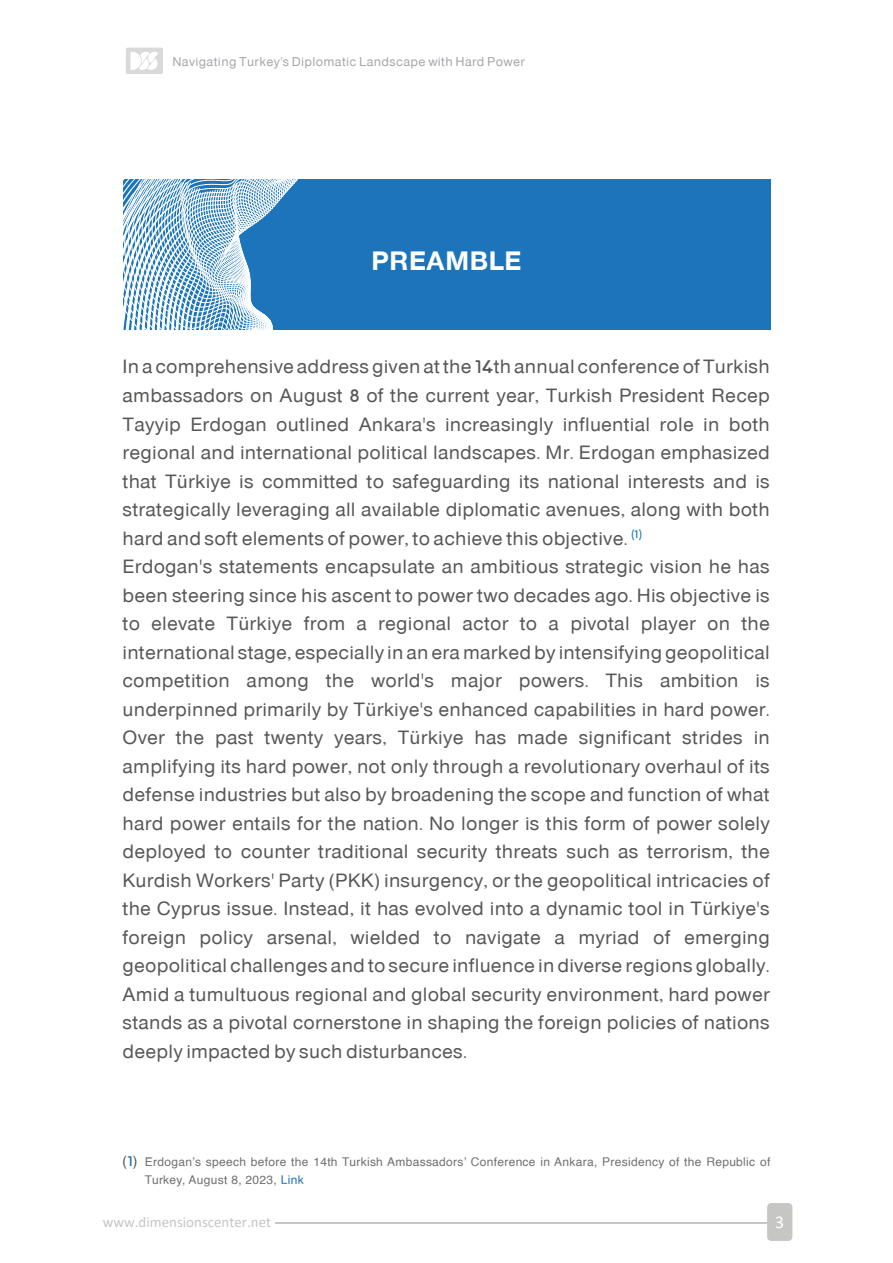
<style>
.page{position:relative;width:893px;height:1263px;background:#fff}
.page>*{position:absolute;margin:0;border:0;box-sizing:border-box;transform-origin:0 0}
.t1{font:27px "be IN Black";color:#fff}
.t2{font:19.5px/28.5px "be IN Normal";letter-spacing:.01em;color:#575756}
.t3{font:18px "Calibri";color:#fff}
.t4{font:15px "Calibri";color:#c6c6c5}
.t5{font:12.9px "be IN Normal";letter-spacing:.025em;color:#a5a7aa}
.t6{font:12px/18px "Helvetica";letter-spacing:.025em;color:#6f6f6e}
.s1{font-family:"Myriad Pro"}
.s2{font-family:"be IN Normal";font-size:15px;color:#575756}
.s3{font-family:"be IN Normal";font-size:15px;color:#1d70b7}
.s4{color:#1d70b7}
</style>
<div class="page">
<div style="left:767px;top:1203px;width:25px;height:38px;background:#c6c6c5;border-radius:4px"></div>
<hr style="left:276px;top:1222px;width:491px;height:2px;background:#c6c6c5">
<div style="left:126px;top:48px;width:37px;height:26px;background:#d9d9d9;border-radius:2px"></div>
<svg style="left:130px;top:52px;width:28px;height:18px"></svg>
<div style="left:123px;top:180px;width:647px;height:150px;background:#1c75bb"></div>
<svg style="left:123px;top:179px;width:175px;height:151px"></svg>
<p class="t5" style="left:172px;top:54px;width:354px">Navigating Turkey's Diplomatic Landscape with Hard Power</p>
<h1 class="t1" style="left:371px;top:245px;width:152px">PREAMBLE</h1>
<p class="t2" style="left:123px;top:352px;width:649px">In a comprehensive address given at the 14th annual conference of Turkish ambassadors on August 8 of the current year, Turkish President Recep Tayyip Erdogan outlined Ankara's increasingly influential role in both regional and international political landscapes. Mr. Erdogan emphasized that T<span class="s1">ü</span>rkiye is committed to safeguarding its national interests and is strategically leveraging all available diplomatic avenues, along with both hard and soft elements of power, to achieve this objective. <sup>(1)<br></sup>Erdogan's statements encapsulate an ambitious strategic vision he has been steering since his ascent to power two decades ago. His objective is to elevate T<span class="s1">ü</span>rkiye from a regional actor to a pivotal player on the international stage, especially in an era marked by intensifying geopolitical competition among the world's major powers. This ambition is underpinned primarily by T<span class="s1">ü</span>rkiye's enhanced capabilities in hard power.<br>Over the past twenty years, T<span class="s1">ü</span>rkiye has made significant strides in amplifying its hard power, not only through a revolutionary overhaul of its defense industries but also by broadening the scope and function of what hard power entails for the nation. No longer is this form of power solely deployed to counter traditional security threats such as terrorism, the Kurdish Workers' Party (PKK) insurgency, or the geopolitical intricacies of the Cyprus issue. Instead, it has evolved into a dynamic tool in T<span class="s1">ü</span>rkiye's foreign policy arsenal, wielded to navigate a myriad of emerging geopolitical challenges and to secure influence in diverse regions globally.<br>Amid a tumultuous regional and global security environment, hard power stands as a pivotal cornerstone in shaping the foreign policies of nations deeply impacted by such disturbances.</p>
<p class="t6" style="left:145px;top:1153px;width:627px;text-indent:-22px"><span class="s2">(</span><span class="s3">١</span><span class="s2">)</span> Erdogan’s speech before the 14th Turkish Ambassadors’ Conference in Ankara, Presidency of the Republic of<br>Turkey, August 8, 2023, <span class="s4">Link</span></p>
<p class="t4" style="left:103px;top:1211px;width:170px">www.dimensionscenter.net</p>
<p class="t3" style="left:775px;top:1209px;width:11px">3</p>
</div>
